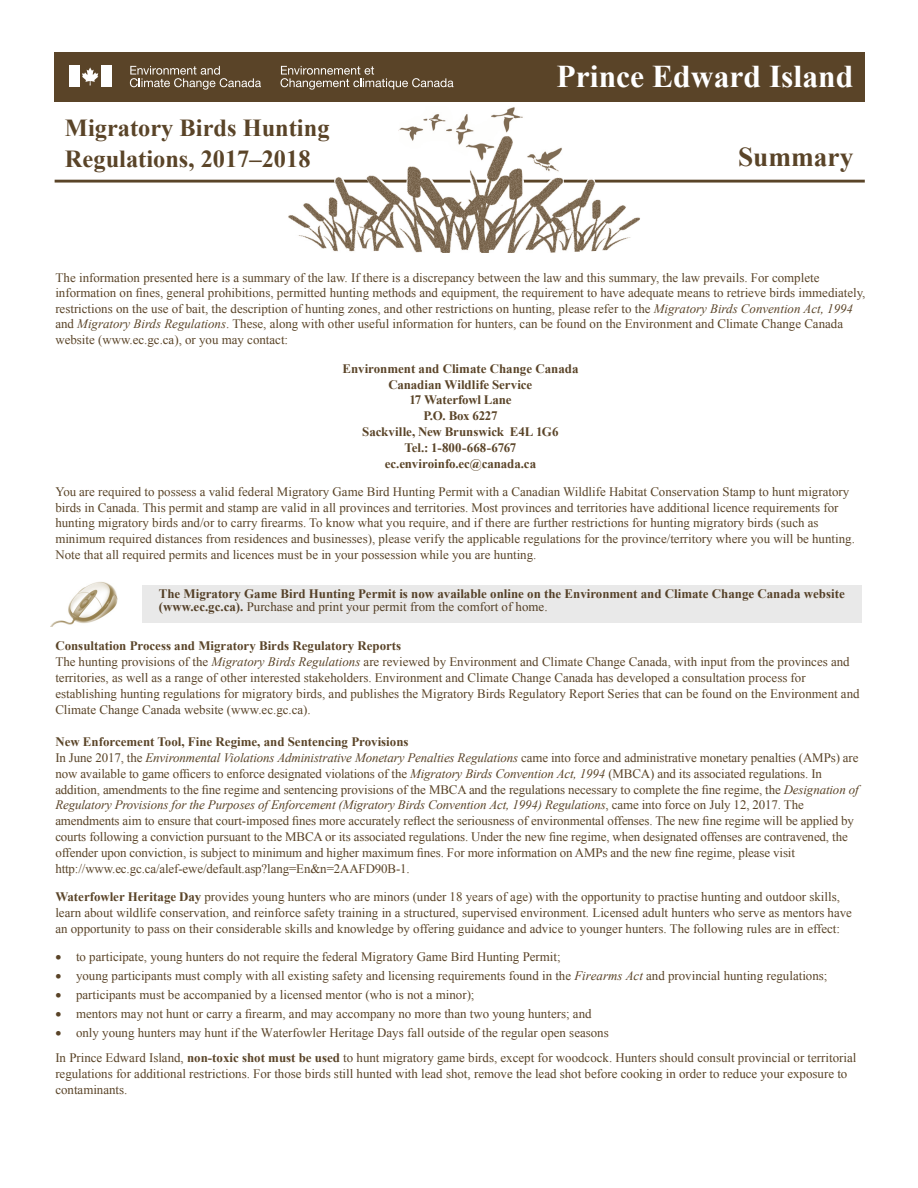
<style>
.page{position:relative;width:918px;height:1188px;background:#fff}
.page>*{position:absolute;margin:0;border:0;box-sizing:border-box;transform-origin:0 0}
.t1{font:700 31.65px "Times New Roman";color:#fff}
.t2{font:700 27.3px "Times New Roman";color:#5a4428}
.t3{font:700 24.45px/30.2px "Times New Roman";color:#5a4428}
.t4{font:12.9px/15.8px "Times New Roman";color:#5a4428}
.t5{font:700 12.9px/15.8px "Times New Roman";color:#5a4428;text-align:center}
.s1{font-style:italic}
.s2{font-weight:400}
.s3{font-weight:700}
</style>
<div class="page">
<div style="left:55px;top:52px;width:810px;height:50px;background:#5a4428"></div>
<hr style="left:55px;top:180px;width:810px;height:3px;background:#5a4428">
<img style="left:399px;top:107px;width:124px;height:32px">
<img style="left:287px;top:139px;width:354px;height:114px">
<svg style="left:82px;top:67px;width:16px;height:18px"></svg>
<div style="left:69px;top:66px;width:10px;height:21px;background:#fff"></div>
<div style="left:101px;top:66px;width:10px;height:21px;background:#fff"></div>
<svg style="left:281px;top:66px;width:173px;height:24px"></svg>
<svg style="left:130px;top:66px;width:131px;height:24px"></svg>
<div style="left:142px;top:585px;width:720px;height:38px;background:#e9e9e9"></div>
<img style="left:50px;top:582px;width:68px;height:44px">
<p class="t3" style="left:65px;top:113px;width:266px">Migratory Birds Hunting<br>Regulations, 2017–2018</p>
<p class="t1" style="left:557px;top:54px;width:298px">Prince Edward Island</p>
<p class="t2" style="left:738px;top:138px;width:117px">Summary</p>
<p class="t4" style="left:55px;top:269px;width:812px">The information presented here is a summary of the law. If there is a discrepancy between the law and this summary, the law prevails. For complete information on fines, general prohibitions, permitted hunting methods and equipment, the requirement to have adequate means to retrieve birds immediately, restrictions on the use of bait, the description of hunting zones, and other restrictions on hunting, please refer to the <span class="s1">Migratory Birds Convention Act, 1994 </span>and <span class="s1">Migratory Birds Regulations</span>. These, along with other useful information for hunters, can be found on the Environment and Climate Change Canada website (www.ec.gc.ca), or you may contact:</p>
<p class="t5" style="left:342px;top:360px;width:238px">Environment and Climate Change Canada<br>Canadian Wildlife Service<br>17 Waterfowl Lane<br>P.O. Box 6227<br>Sackville, New Brunswick E4L 1G6<br>Tel.: 1-800-668-6767 ec.enviroinfo.ec@canada.ca</p>
<p class="t4" style="left:55px;top:484px;width:801px">You are required to possess a valid federal Migratory Game Bird Hunting Permit with a Canadian Wildlife Habitat Conservation Stamp to hunt migratory birds in Canada. This permit and stamp are valid in all provinces and territories. Most provinces and territories have additional licence requirements for hunting migratory birds and/or to carry firearms. To know what you require, and if there are further restrictions for hunting migratory birds (such as minimum required distances from residences and businesses), please verify the applicable regulations for the province/territory where you will be hunting.<br>Note that all required permits and licences must be in your possession while you are hunting.</p>
<p class="t5" style="left:159px;top:587px;width:687px;line-height:13.2px;text-align:left">The Migratory Game Bird Hunting Permit is now available online on the Environment and Climate Change Canada website (www.ec.gc.ca). <span class="s2">Purchase and print your permit from the comfort of home.</span></p>
<p class="t4" style="left:55px;top:638px;width:806px"><span class="s3">Consultation Process and Migratory Birds Regulatory Reports<br></span>The hunting provisions of the <span class="s1">Migratory Birds Regulations</span> are reviewed by Environment and Climate Change Canada, with input from the provinces and territories, as well as a range of other interested stakeholders. Environment and Climate Change Canada has developed a consultation process for establishing hunting regulations for migratory birds, and publishes the Migratory Birds Regulatory Report Series that can be found on the Environment and Climate Change Canada website (www.ec.gc.ca).</p>
<p class="t4" style="left:55px;top:734px;width:805px"><span class="s3">New Enforcement Tool, Fine Regime, and Sentencing Provisions<br></span>In June 2017, the <span class="s1">Environmental Violations Administrative Monetary Penalties Regulations</span> came into force and administrative monetary penalties (AMPs) are now available to game officers to enforce designated violations of the <span class="s1">Migratory Birds Convention Act, 1994</span> (MBCA) and its associated regulations. In addition, amendments to the fine regime and sentencing provisions of the MBCA and the regulations necessary to complete the fine regime, the <span class="s1">Designation of Regulatory Provisions for the Purposes of Enforcement (Migratory Birds Convention Act, 1994) Regulations</span>, came into force on July 12, 2017. The amendments aim to ensure that court-imposed fines more accurately reflect the seriousness of environmental offenses. The new fine regime will be applied by courts following a conviction pursuant to the MBCA or its associated regulations. Under the new fine regime, when designated offenses are contravened, the offender upon conviction, is subject to minimum and higher maximum fines. For more information on AMPs and the new fine regime, please visit http://www.ec.gc.ca/alef-ewe/default.asp?lang=En&amp;n=2AAFD90B-1.</p>
<p class="t4" style="left:55px;top:889px;width:798px"><span class="s3">Waterfowler Heritage Day</span> provides young hunters who are minors (under 18 years of age) with the opportunity to practise hunting and outdoor skills, learn about wildlife conservation, and reinforce safety training in a structured, supervised environment. Licensed adult hunters who serve as mentors have an opportunity to pass on their considerable skills and knowledge by offering guidance and advice to younger hunters. The following rules are in effect:</p>
<p class="t4" style="left:55px;top:949px;width:507px">• to participate, young hunters do not require the federal Migratory Game Bird Hunting Permit;</p>
<p class="t4" style="left:55px;top:968px;width:774px">• young participants must comply with all existing safety and licensing requirements found in the <span class="s1">Firearms Act</span> and provincial hunting regulations;</p>
<p class="t4" style="left:55px;top:987px;width:421px">• participants must be accompanied by a licensed mentor (who is not a minor);</p>
<p class="t4" style="left:55px;top:1006px;width:538px">• mentors may not hunt or carry a firearm, and may accompany no more than two young hunters; and</p>
<p class="t4" style="left:55px;top:1020px;width:803px;line-height:25.3px">• only young hunters may hunt if the Waterfowler Heritage Days fall outside of the regular open seasons<br>In Prince Edward Island, <span class="s3">non-toxic shot must be used</span> to hunt migratory game birds, except for woodcock. Hunters should consult provincial or territorial</p>
<p class="t4" style="left:55px;top:1066px;width:794px">regulations for additional restrictions. For those birds still hunted with lead shot, remove the lead shot before cooking in order to reduce your exposure to contaminants.</p>
</div>
